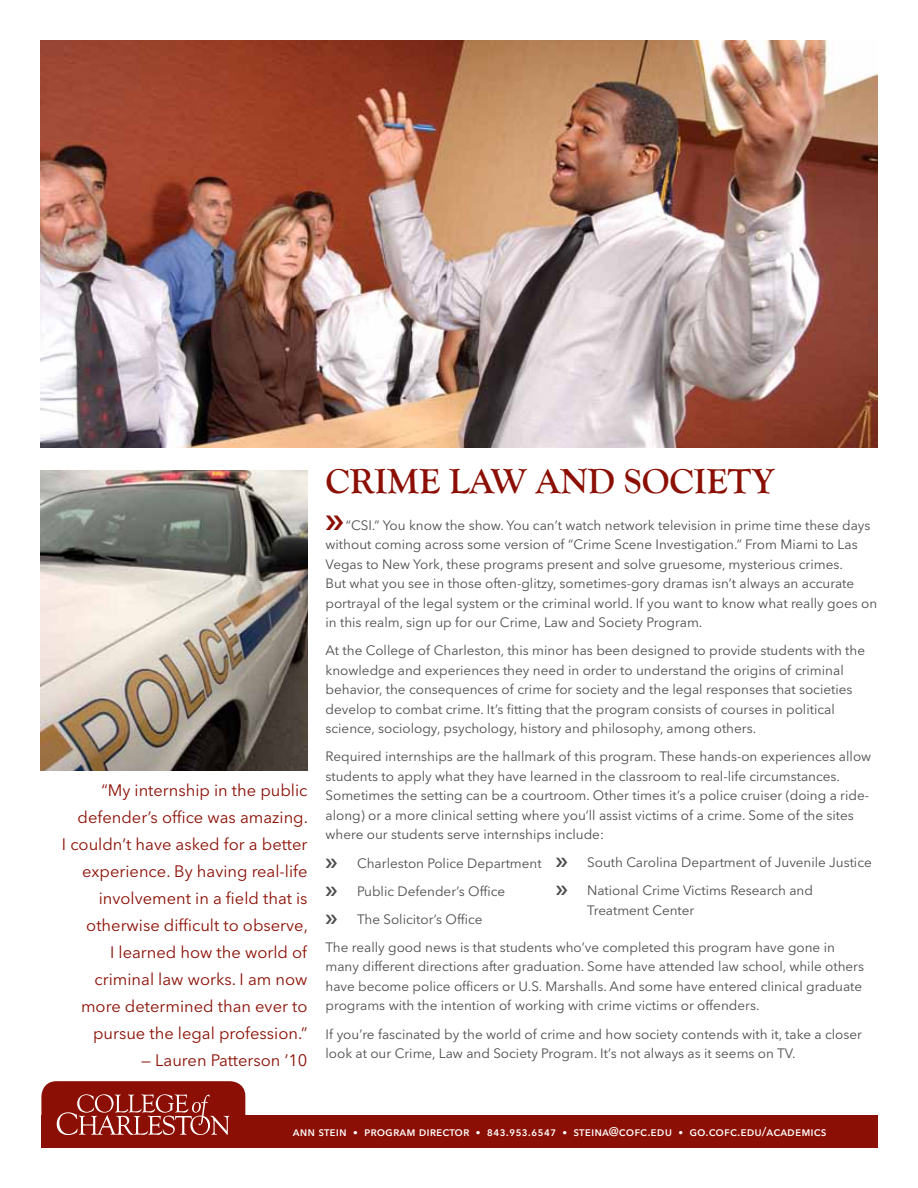
<style>
.page{position:relative;width:918px;height:1188px;background:#fff}
.page>*{position:absolute;margin:0;border:0;box-sizing:border-box;transform-origin:0 0}
.t1{font:700 36px "Goudy Old Style T";color:#8b0f04}
.t2{font:16.5px/27px "Avenir Next LT Pro";color:#8b0f04;text-align:right}
.t3{font:13.5px/19.5px "Avenir Next LT Pro";color:#4d4d4f}
.t4{font:500 12.45px "Avenir Next LT Pro";color:#fff}
.s1{font-size:9.45px}
</style>
<div class="page">
<img style="left:40px;top:40px;width:837px;height:408px">
<div style="left:41px;top:1115px;width:837px;height:32px;background:#8b0f04"></div>
<div style="left:41px;top:1081px;width:204px;height:66px;background:#8b0f04;border-radius:15px"></div>
<svg style="left:57px;top:1094px;width:172px;height:41px"></svg>
<img style="left:40px;top:470px;width:268px;height:301px">
<p class="t2" style="left:62px;top:777px;width:248px">“My internship in the public defender’s office was amazing.<br>I couldn’t have asked for a better experience. By having real-life involvement in a field that is otherwise difficult to observe,<br>I learned how the world of criminal law works. I am now more determined than ever to pursue the legal profession.”</p>
<p class="t2" style="left:141px;top:1047px;width:168px">— Lauren Patterson ’10</p>
<h1 class="t1" style="left:326px;top:461px;width:450px">CRIME LAW AND SOCIETY</h1>
<p class="t3" style="left:326px;top:515px;width:553px;text-indent:20px">“CSI.” You know the show. You can’t watch network television in prime time these days without coming across some version of “Crime Scene Investigation.” From Miami to Las Vegas to New York, these programs present and solve gruesome, mysterious crimes.<br>But what you see in those often-glitzy, sometimes-gory dramas isn’t always an accurate portrayal of the legal system or the criminal world. If you want to know what really goes on in this realm, sign up for our Crime, Law and Society Program.</p>
<p class="t3" style="left:326px;top:641px;width:541px">At the College of Charleston, this minor has been designed to provide students with the knowledge and experiences they need in order to understand the origins of criminal behavior, the consequences of crime for society and the legal responses that societies develop to combat crime. It’s fitting that the program consists of courses in political science, sociology, psychology, history and philosophy, among others.</p>
<p class="t3" style="left:326px;top:747px;width:547px">Required internships are the hallmark of this program. These hands-on experiences allow students to apply what they have learned in the classroom to real-life circumstances.<br>Sometimes the setting can be a courtroom. Other times it’s a police cruiser (doing a ride&shy;along) or a more clinical setting where you’ll assist victims of a crime. Some of the sites where our students serve internships include:</p>
<p class="t3" style="left:357px;top:853px;width:186px">Charleston Police Department</p>
<p class="t3" style="left:357px;top:881px;width:150px">Public Defender’s Office</p>
<p class="t3" style="left:357px;top:909px;width:127px">The Solicitor’s Office</p>
<p class="t3" style="left:326px;top:938px;width:511px">The really good news is that students who’ve completed this program have gone in</p>
<p class="t3" style="left:326px;top:957px;width:540px">many different directions after graduation. Some have attended law school, while others have become police officers or U.S. Marshalls. And some have entered clinical graduate programs with the intention of working with crime victims or offenders.</p>
<p class="t3" style="left:326px;top:1024px;width:538px">If you’re fascinated by the world of crime and how society contends with it, take a closer look at our Crime, Law and Society Program. It’s not always as it seems on TV.</p>
<p class="t3" style="left:587px;top:849px;width:286px;line-height:28.2px">South Carolina Department of Juvenile Justice<br>National Crime Victims Research and</p>
<p class="t3" style="left:587px;top:900px;width:109px">Treatment Center</p>
<p class="t4" style="left:293px;top:1124px;width:535px">ann stein <span class="s1">•</span> program director <span class="s1">•</span> 843.953.6547 <span class="s1">•</span> steina@cofc.edu <span class="s1">•</span> go.cofc.edu/academics</p>
</div>
